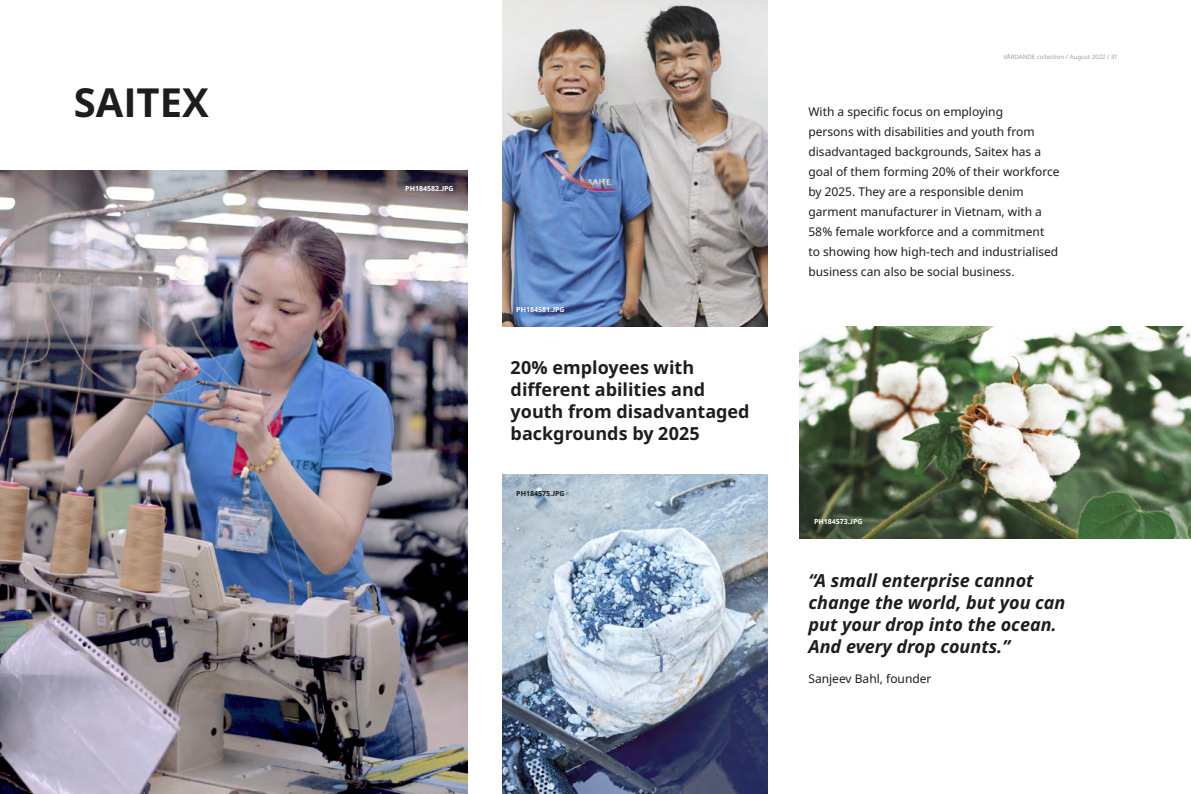
<style>
.page{position:relative;width:1191px;height:794px;background:#fff}
.page>*{position:absolute;margin:0;border:0;box-sizing:border-box;transform-origin:0 0}
.t1{font:700 40px "Noto IKEA Latin";color:#1d1d1b}
.t2{font:italic 700 18px/22px "Noto IKEA Latin";color:#1d1d1b}
.t3{font:700 18px/22px "Noto IKEA Latin";color:#1d1d1b}
.t4{font:12px/20px "Noto IKEA Latin";color:#1d1d1b}
.t5{font:700 7px "Noto IKEA Latin";color:#fff}
.t6{font:700 7px "Noto IKEA Latin";color:#1d1d1b}
.t7{font:6px "Noto IKEA Latin";letter-spacing:.01em;color:#9d9d9c}
</style>
<div class="page">
<img style="left:0;top:170px;width:468px;height:624px">
<img style="left:502px;top:0;width:265px;height:326px">
<img style="left:800px;top:326px;width:391px;height:212px">
<img style="left:502px;top:474px;width:265px;height:320px">
<h1 class="t1" style="left:74px;top:74px;width:137px">SAITEX</h1>
<p class="t5" style="left:405px;top:183px;width:50px">PH184582.jpg</p>
<p class="t5" style="left:516px;top:305px;width:50px">PH184581.jpg</p>
<h2 class="t3" style="left:510px;top:356px;width:240px">20% employees with different abilities and youth from disadvantaged backgrounds by 2025</h2>
<p class="t6" style="left:516px;top:488px;width:50px">PH184575.jpg</p>
<p class="t7" style="left:1003px;top:53px;width:115px">VÅRDANDE collection / August 2022 / 31</p>
<p class="t4" style="left:808px;top:102px;width:253px">With a specific focus on employing<br>persons with disabilities and youth from disadvantaged backgrounds, Saitex has a goal of them forming 20% of their workforce by 2025. They are a responsible denim garment manufacturer in Vietnam, with a 58% female workforce and a commitment<br>to showing how high-tech and industrialised business can also be social business.</p>
<p class="t5" style="left:814px;top:516px;width:50px">PH184573.jpg</p>
<h2 class="t2" style="left:808px;top:569px;width:258px">“A small enterprise cannot change the world, but you can put your drop into the ocean.<br>And every drop counts.”</h2>
<p class="t4" style="left:808px;top:668px;width:125px">Sanjeev Bahl, founder</p>
</div>
